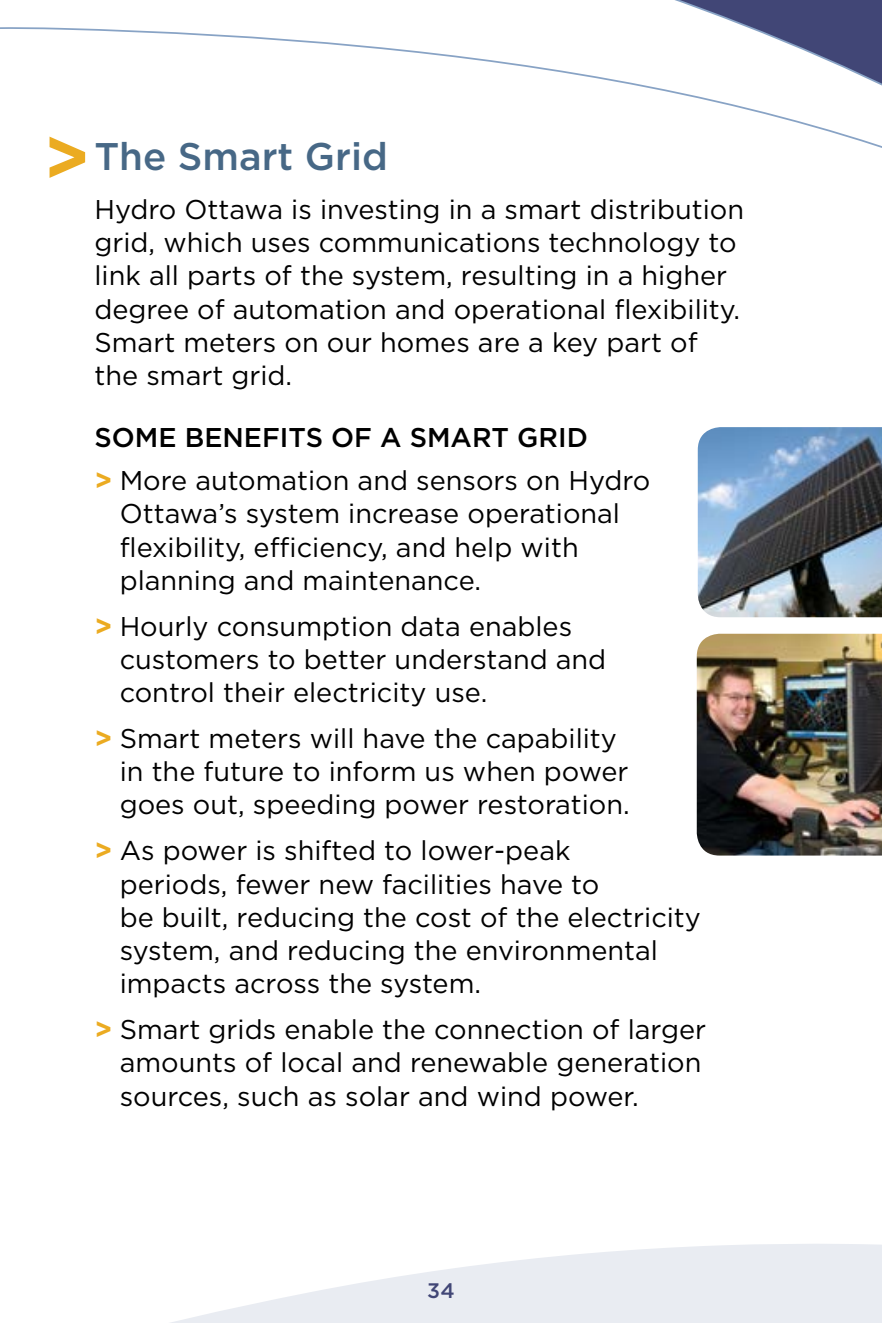
<style>
.page{position:relative;width:882px;height:1323px;background:#fff}
.page>*{position:absolute;margin:0;border:0;box-sizing:border-box;transform-origin:0 0}
.t1{font:700 73.5px "Gotham";color:#ebab21}
.t2{font:500 38.5px "Gotham";color:#476886}
.t3{font:27.3px/33.2px "Gotham";color:#000}
.t4{font:500 21px "Gotham";color:#414676}
.s1{font-weight:500}
.s2{font-weight:700;font-size:28px;color:#ebab21}
</style>
<div class="page">
<svg style="left:170px;top:1244px;width:712px;height:79px;fill:#e9ecf2"></svg>
<svg style="left:0;top:0;width:882px;height:148px"></svg>
<img style="left:698px;top:427px;width:184px;height:190px">
<img style="left:697px;top:634px;width:185px;height:222px">
<h1 class="t1" style="left:43px;top:115px;width:49px">&gt;</h1>
<h2 class="t2" style="left:94px;top:134px;width:295px">The Smart Grid</h2>
<p class="t3" style="left:94px;top:192px;width:651px">Hydro Ottawa is investing in a smart distribution grid, which uses communications technology to link all parts of the system, resulting in a higher degree of automation and operational flexibility.<br>Smart meters on our homes are a key part of the smart grid.</p>
<p class="t3" style="left:94px;top:415px;width:557px;line-height:43.4px"><span class="s1">SOME BENEFITS OF A SMART GRID<br></span><span class="s2">&gt;</span> More automation and sensors on Hydro</p>
<p class="t3" style="left:120px;top:497px;width:502px">Ottawa’s system increase operational flexibility, efficiency, and help with planning and maintenance.</p>
<p class="t3" style="left:120px;top:609px;width:488px;text-indent:-25px"><span class="s2">&gt;</span> Hourly consumption data enables customers to better understand and control their electricity use.</p>
<p class="t3" style="left:120px;top:721px;width:512px;text-indent:-25px"><span class="s2">&gt;</span> Smart meters will have the capability in the future to inform us when power goes out, speeding power restoration.</p>
<p class="t3" style="left:120px;top:834px;width:583px;text-indent:-25px"><span class="s2">&gt;</span> As power is shifted to lower-peak<br>periods, fewer new facilities have to<br>be built, reducing the cost of the electricity system, and reducing the environmental impacts across the system.</p>
<p class="t3" style="left:120px;top:1012px;width:588px;text-indent:-25px"><span class="s2">&gt;</span> Smart grids enable the connection of larger amounts of local and renewable generation sources, such as solar and wind power.</p>
<p class="t4" style="left:427px;top:1279px;width:29px">34</p>
</div>
